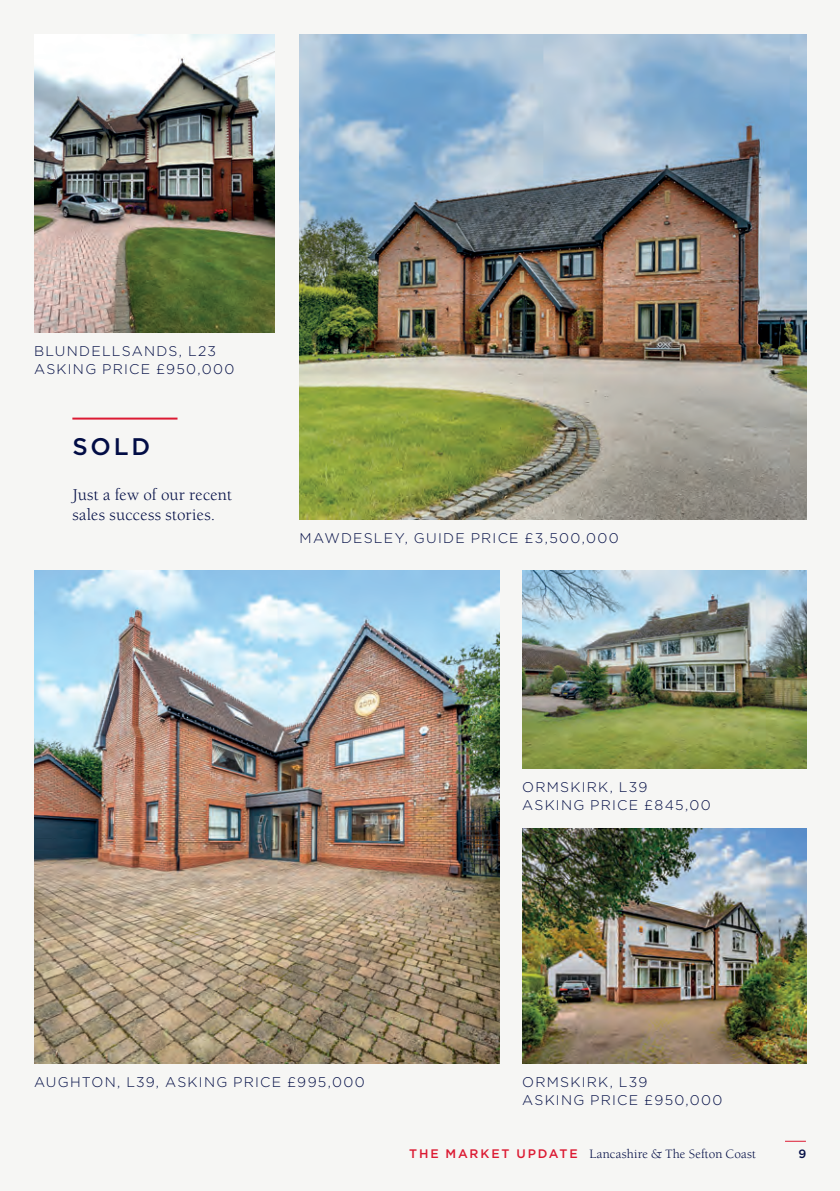
<style>
.page{position:relative;width:840px;height:1191px;background:#fff}
.page>*{position:absolute;margin:0;border:0;box-sizing:border-box;transform-origin:0 0}
.t1{font:500 24px "Gotham";color:#020d45}
.t2{font:17px/20px "Berkeley";letter-spacing:.01em;color:#020d45}
.t3{font:300 14px/18px "Gotham";letter-spacing:.09em;color:#020d45}
.t4{font:13.2px "Berkeley";letter-spacing:.015em;color:#020d45}
.t5{font:500 12px "Gotham";color:#020d45}
.s1{font-family:"Gotham";font-weight:500;font-size:12.4px;color:#dc1a32}
</style>
<div class="page">
<div style="left:0;top:0;width:839px;height:1191px;background:#f6f6f4"></div>
<img style="left:34px;top:570px;width:465px;height:493px">
<img style="left:299px;top:34px;width:507px;height:485px">
<svg style="left:785px;top:1140px;width:20px;height:1px"></svg>
<img style="left:34px;top:34px;width:240px;height:298px">
<img style="left:522px;top:829px;width:284px;height:234px">
<img style="left:522px;top:570px;width:284px;height:198px">
<hr style="left:72px;top:417px;width:105px;height:2px;background:#dc1a32">
<p class="t3" style="left:34px;top:341px;width:202px">BLUNDELLSANDS, L23<br>ASKING PRICE £950,000</p>
<p class="t1" style="left:72px;top:430px;width:79px">SOLD</p>
<p class="t2" style="left:72px;top:484px;width:161px">Just a few of our recent sales success stories.</p>
<p class="t3" style="left:299px;top:528px;width:320px">MAWDESLEY, GUIDE PRICE £3,500,000</p>
<p class="t3" style="left:522px;top:777px;width:127px">ORMSKIRK, L39</p>
<p class="t3" style="left:522px;top:795px;width:190px">ASKING PRICE £845,00</p>
<p class="t3" style="left:34px;top:1072px;width:332px">AUGHTON, L39, ASKING PRICE £995,000</p>
<p class="t3" style="left:522px;top:1072px;width:127px">ORMSKIRK, L39</p>
<p class="t3" style="left:522px;top:1090px;width:202px">ASKING PRICE £950,000</p>
<p class="t4" style="left:409px;top:1147px;width:348px"><span class="s1">THE MARKET UPDATE</span> Lancashire &amp; The Sefton Coast</p>
<p class="t5" style="left:798px;top:1146px;width:9px">9</p>
</div>
